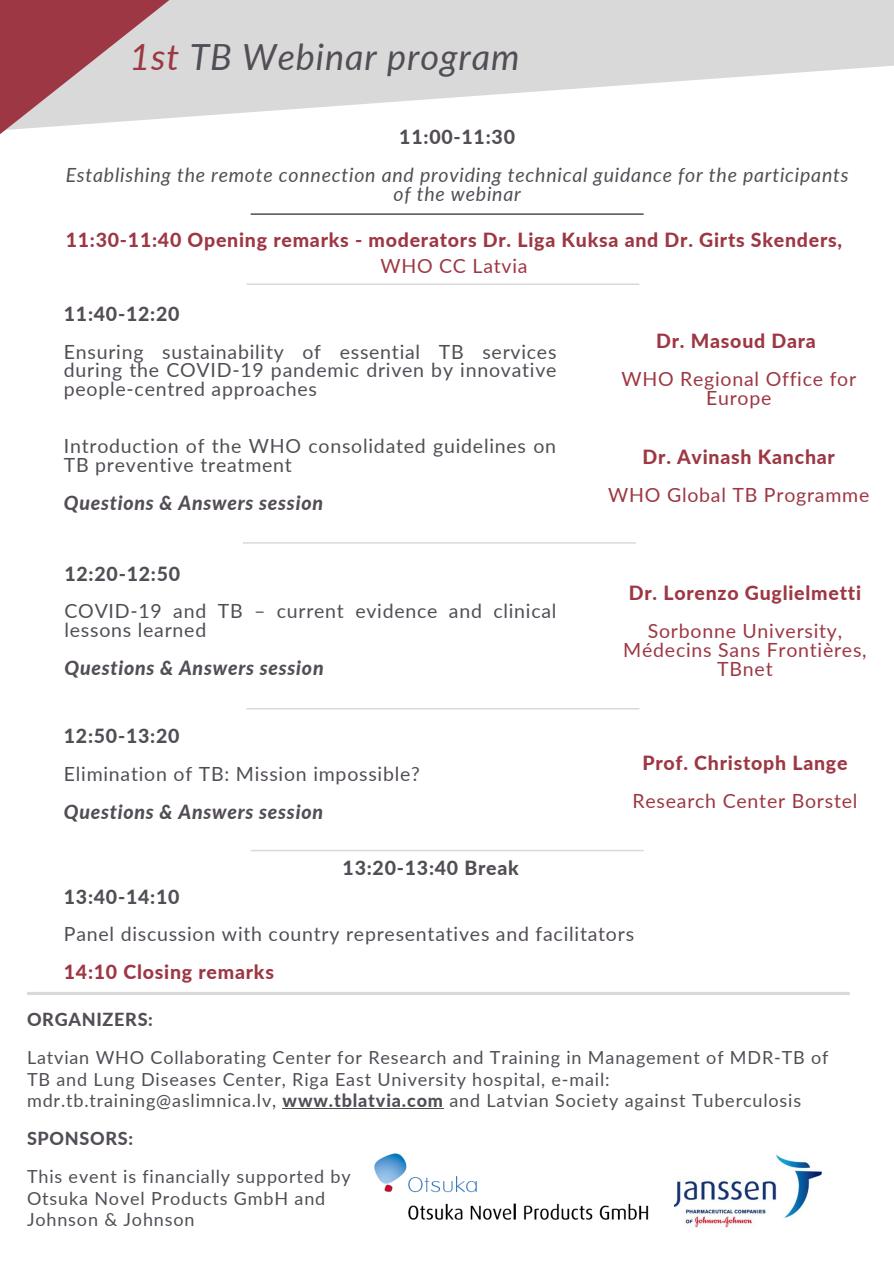
<style>
.page{position:relative;width:894px;height:1264px;background:#fff}
.page>*{position:absolute;margin:0;border:0;box-sizing:border-box;transform-origin:0 0}
.t1{font:italic 36px "Lato";letter-spacing:.025em;color:#534d56}
.t2{font:19.5px/18.9px "Lato";letter-spacing:.04em;color:#534d56}
.t3{font:800 19.5px "Lato";letter-spacing:.04em;color:#9d3743}
.t4{font:19.5px/18.9px "Lato";letter-spacing:.04em;color:#9d3743;text-align:center}
.t5{font:italic 19.5px/18.9px "Lato";letter-spacing:.04em;color:#534d56;text-align:center}
.t6{font:italic 800 19.5px "Lato";letter-spacing:.04em;color:#534d56}
.t7{font:800 19.5px "Lato";letter-spacing:.04em;color:#534d56}
.t8{font:18px/21.8px "Lato";letter-spacing:.045em;color:#534d56}
.t9{font:800 18px "Lato";letter-spacing:.04em;color:#534d56}
.s1{color:#9d3743}
.s2{font-weight:800}
</style>
<div class="page">
<svg style="left:363px;top:0;width:530px;height:104px;fill:#d9d9d9"></svg>
<svg style="left:0;top:0;width:363px;height:134px;background:#cfb7ba"></svg>
<svg style="left:250px;top:213px;width:393px;height:2px"></svg>
<svg style="left:243px;top:542px;width:392px;height:1px"></svg>
<svg style="left:246px;top:708px;width:393px;height:1px"></svg>
<svg style="left:250px;top:850px;width:393px;height:1px"></svg>
<img style="left:673px;top:1154px;width:149px;height:74px">
<img style="left:374px;top:1153px;width:275px;height:67px">
<hr style="left:282px;top:1108px;width:162px;height:1px;background:#534d56">
<svg style="left:246px;top:283px;width:393px;height:2px"></svg>
<hr style="left:27px;top:992px;width:822px;height:3px;background:#d9d9d9">
<h1 class="t1" style="left:129px;top:34px;width:391px"><span class="s1">1st</span> TB Webinar program</h1>
<p class="t7" style="left:399px;top:125px;width:117px">11:00-11:30</p>
<p class="t5" style="left:66px;top:165px;width:784px">Establishing the remote connection and providing technical guidance for the participants of the webinar</p>
<p class="t3" style="left:66px;top:228px;width:777px">11:30-11:40 Opening remarks - moderators Dr. Liga Kuksa and Dr. Girts Skenders,</p>
<p class="t4" style="left:380px;top:256px;width:149px">WHO CC Latvia</p>
<p class="t7" style="left:64px;top:301px;width:117px">11:40-12:20</p>
<p class="t2" style="left:64px;top:341px;width:494px;text-align:justify">Ensuring sustainability of essential TB services during the COVID-19 pandemic driven by innovative people-centred approaches</p>
<p class="t2" style="left:64px;top:436px;width:493px">Introduction of the WHO consolidated guidelines on<br>TB preventive treatment</p>
<p class="t6" style="left:64px;top:490px;width:260px">Questions &amp; Answers session</p>
<p class="t7" style="left:64px;top:561px;width:117px">12:20-12:50</p>
<p class="t2" style="left:64px;top:601px;width:493px">COVID-19 and TB – current evidence and clinical lessons learned</p>
<p class="t6" style="left:64px;top:655px;width:260px">Questions &amp; Answers session</p>
<p class="t7" style="left:64px;top:724px;width:117px">12:50-13:20</p>
<p class="t2" style="left:64px;top:764px;width:357px">Elimination of TB: Mission impossible?</p>
<p class="t6" style="left:64px;top:799px;width:260px">Questions &amp; Answers session</p>
<p class="t7" style="left:342px;top:856px;width:178px">13:20-13:40 Break</p>
<p class="t3" style="left:656px;top:329px;width:161px">Dr. Masoud Dara</p>
<p class="t4" style="left:621px;top:369px;width:236px">WHO Regional Office for<br>Europe</p>
<p class="t3" style="left:642px;top:444px;width:194px">Dr. Avinash Kanchar</p>
<p class="t4" style="left:608px;top:484px;width:262px">WHO Global TB Programme</p>
<p class="t3" style="left:628px;top:581px;width:233px">Dr. Lorenzo Guglielmetti</p>
<p class="t4" style="left:623px;top:621px;width:245px">Sorbonne University,<br>Médecins Sans Frontières,<br>TBnet</p>
<p class="t3" style="left:642px;top:750px;width:206px">Prof. Christoph Lange</p>
<p class="t4" style="left:632px;top:790px;width:226px">Research Center Borstel</p>
<p class="t7" style="left:64px;top:884px;width:117px">13:40-14:10</p>
<p class="t2" style="left:64px;top:924px;width:571px">Panel discussion with country representatives and facilitators</p>
<p class="t3" style="left:64px;top:959px;width:211px">14:10 Closing remarks</p>
<p class="t9" style="left:27px;top:1008px;width:127px">ORGANIZERS:</p>
<p class="t8" style="left:27px;top:1046px;width:802px">Latvian WHO Collaborating Center for Research and Training in Management of MDR-TB of<br>TB and Lung Diseases Center, Riga East University hospital, e-mail: mdr.tb.training@aslimnica.lv, <span class="s2">www.tblatvia.com</span> and Latvian Society against Tuberculosis</p>
<p class="t9" style="left:27px;top:1127px;width:108px">SPONSORS:</p>
<p class="t8" style="left:27px;top:1164px;width:325px">This event is financially supported by<br>Otsuka Novel Products GmbH and<br>Johnson &amp; Johnson</p>
</div>
